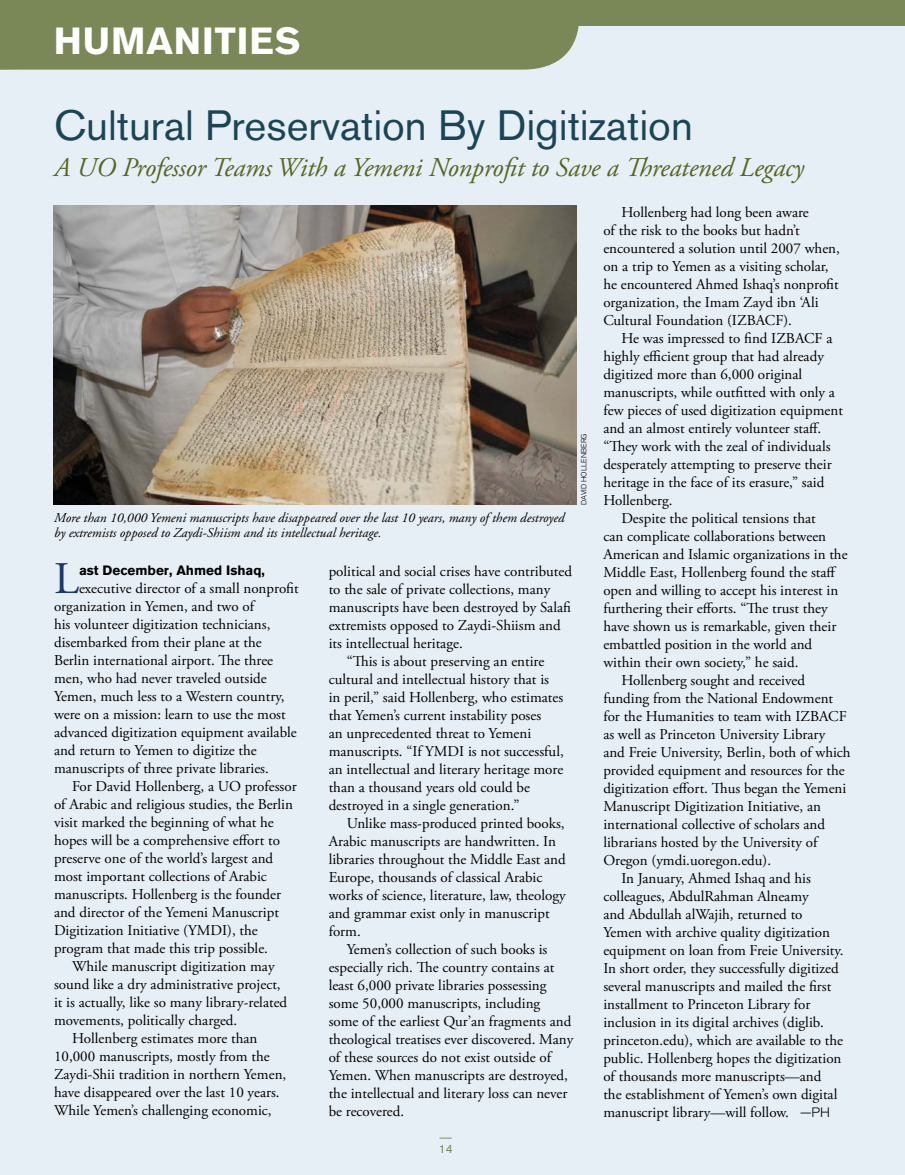
<style>
.page{position:relative;width:905px;height:1175px;background:#fff}
.page>*{position:absolute;margin:0;border:0;box-sizing:border-box;transform-origin:0 0}
.t1{font:45.15px "Adobe Garamond Pro";color:#1d3868}
.t2{font:42px "Akzidenz Grotesk BQ";color:#1b4555}
.t3{font:700 37.5px "Akzidenz Grotesk BQ";color:#fff}
.t4{font:italic 27px "Adobe Garamond Pro";letter-spacing:-.005em;color:#576423}
.t5{font:15px/18px "Adobe Garamond Pro";color:#000}
.t6{font:italic 13.5px/15px "Adobe Garamond";color:#000}
.t7{font:700 13.5px "Akzidenz Grotesk BQ";color:#000}
.t8{font:12px/16.5px "Akzidenz Grotesk BQ";color:#7a8756}
.t9{font:300 7.5px "Akzidenz Grotesk BQ";color:#000}
.s1{font-family:"Akzidenz Grotesk BQ";font-weight:300;font-size:13.5px}
</style>
<div class="page">
<div style="left:0;top:21px;width:904px;height:1153px;background:#e7eff6"></div>
<div style="left:0;top:0;width:904px;height:26px;background:#7a8756"></div>
<div style="left:0;top:26px;width:579px;height:44px;background:#7a8756"></div>
<img style="left:53px;top:206px;width:523px;height:299px">
<h3 class="t3" style="left:54px;top:19px;width:82px">HUMANITIES</h3>
<h2 class="t2" style="left:54px;top:101px;width:640px">Cultural Preservation By Digitization</h2>
<h3 class="t4" style="left:54px;top:151px;width:751px">A UO Professor Teams With a Yemeni Nonprofit to Save a Threatened Legacy</h3>
<p class="t6" style="left:54px;top:510px;width:512px">More than 10,000 Yemeni manuscripts have disappeared over the last 10 years, many of them destroyed by extremists opposed to Zaydi-Shiism and its intellectual heritage.</p>
<p class="t9" style="left:579px;top:504px;width:72px;rotate:-90deg">David hollenberg</p>
<h1 class="t1" style="left:54px;top:552px;width:26px">L</h1>
<p class="t7" style="left:79px;top:562px;width:187px">ast December, Ahmed Ishaq,</p>
<p class="t5" style="left:54px;top:580px;width:246px;text-indent:25px">executive director of a small nonprofit organization in Yemen, and two of<br>his volunteer digitization technicians, disembarked from their plane at the Berlin international airport. The three men, who had never traveled outside Yemen, much less to a Western country, were on a mission: learn to use the most advanced digitization equipment available and return to Yemen to digitize the manuscripts of three private libraries.</p>
<p class="t5" style="left:54px;top:778px;width:244px;text-indent:18px">For David Hollenberg, a UO professor of Arabic and religious studies, the Berlin visit marked the beginning of what he hopes will be a comprehensive effort to preserve one of the world’s largest and most important collections of Arabic manuscripts. Hollenberg is the founder and director of the Yemeni Manuscript Digitization Initiative (YMDI), the program that made this trip possible.</p>
<p class="t5" style="left:72px;top:958px;width:204px">While manuscript digitization may</p>
<p class="t5" style="left:54px;top:976px;width:228px">sound like a dry administrative project,</p>
<p class="t5" style="left:54px;top:994px;width:235px">it is actually, like so many library-related</p>
<p class="t5" style="left:54px;top:1012px;width:185px">movements, politically charged.</p>
<p class="t5" style="left:72px;top:1030px;width:187px">Hollenberg estimates more than</p>
<p class="t5" style="left:54px;top:1048px;width:217px">10,000 manuscripts, mostly from the</p>
<p class="t5" style="left:54px;top:1066px;width:234px">Zaydi-Shii tradition in northern Yemen,</p>
<p class="t5" style="left:54px;top:1084px;width:227px">have disappeared over the last 10 years.</p>
<p class="t5" style="left:54px;top:1102px;width:219px">While Yemen’s challenging economic,</p>
<p class="t5" style="left:328px;top:562px;width:245px">political and social crises have contributed</p>
<p class="t5" style="left:328px;top:580px;width:223px">to the sale of private collections, many</p>
<p class="t5" style="left:328px;top:598px;width:244px">manuscripts have been destroyed by Salafi</p>
<p class="t5" style="left:328px;top:616px;width:234px">extremists opposed to Zaydi-Shiism and</p>
<p class="t5" style="left:328px;top:634px;width:136px">its intellectual heritage.</p>
<p class="t5" style="left:346px;top:652px;width:199px">“This is about preserving an entire</p>
<p class="t5" style="left:328px;top:670px;width:222px">cultural and intellectual history that is</p>
<p class="t5" style="left:328px;top:688px;width:236px">in peril,” said Hollenberg, who estimates</p>
<p class="t5" style="left:328px;top:706px;width:214px">that Yemen’s current instability poses</p>
<p class="t5" style="left:328px;top:724px;width:204px">an unprecedented threat to Yemeni</p>
<p class="t5" style="left:328px;top:742px;width:236px">manuscripts. “If YMDI is not successful,</p>
<p class="t5" style="left:328px;top:760px;width:236px">an intellectual and literary heritage more</p>
<p class="t5" style="left:328px;top:778px;width:203px">than a thousand years old could be</p>
<p class="t5" style="left:328px;top:796px;width:192px">destroyed in a single generation.”</p>
<p class="t5" style="left:346px;top:814px;width:219px">Unlike mass-produced printed books,</p>
<p class="t5" style="left:328px;top:832px;width:229px">Arabic manuscripts are handwritten. In</p>
<p class="t5" style="left:328px;top:850px;width:239px">libraries throughout the Middle East and</p>
<p class="t5" style="left:328px;top:868px;width:215px">Europe, thousands of classical Arabic</p>
<p class="t5" style="left:328px;top:886px;width:238px">works of science, literature, law, theology</p>
<p class="t5" style="left:328px;top:904px;width:222px">and grammar exist only in manuscript</p>
<p class="t5" style="left:328px;top:922px;width:34px">form.</p>
<p class="t5" style="left:346px;top:940px;width:202px">Yemen’s collection of such books is</p>
<p class="t5" style="left:328px;top:958px;width:227px">especially rich. The country contains at</p>
<p class="t5" style="left:328px;top:976px;width:219px">least 6,000 private libraries possessing</p>
<p class="t5" style="left:328px;top:994px;width:213px">some 50,000 manuscripts, including</p>
<p class="t5" style="left:328px;top:1012px;width:244px">some of the earliest Qur’an fragments and</p>
<p class="t5" style="left:328px;top:1030px;width:246px">theological treatises ever discovered. Many</p>
<p class="t5" style="left:328px;top:1048px;width:224px">of these sources do not exist outside of</p>
<p class="t5" style="left:328px;top:1066px;width:241px">Yemen. When manuscripts are destroyed,</p>
<p class="t5" style="left:328px;top:1084px;width:240px">the intellectual and literary loss can never</p>
<p class="t5" style="left:328px;top:1102px;width:77px">be recovered.</p>
<p class="t8" style="left:439px;top:1123px;width:15px">__<br>14</p>
<p class="t5" style="left:603px;top:203px;width:238px;text-indent:18px">Hollenberg had long been aware<br>of the risk to the books but hadn’t encountered a solution until 2007 when, on a trip to Yemen as a visiting scholar, he encountered Ahmed Ishaq’s nonprofit organization, the Imam Zayd ibn ‘Ali Cultural Foundation (IZBACF).</p>
<p class="t5" style="left:621px;top:329px;width:213px">He was impressed to find IZBACF a</p>
<p class="t5" style="left:603px;top:347px;width:222px">highly efficient group that had already</p>
<p class="t5" style="left:603px;top:365px;width:200px">digitized more than 6,000 original</p>
<p class="t5" style="left:603px;top:383px;width:233px">manuscripts, while outfitted with only a</p>
<p class="t5" style="left:603px;top:401px;width:241px">few pieces of used digitization equipment</p>
<p class="t5" style="left:603px;top:419px;width:219px">and an almost entirely volunteer staff.</p>
<p class="t5" style="left:603px;top:437px;width:229px">“They work with the zeal of individuals</p>
<p class="t5" style="left:603px;top:455px;width:230px">desperately attempting to preserve their</p>
<p class="t5" style="left:603px;top:473px;width:222px">heritage in the face of its erasure,” said</p>
<p class="t5" style="left:603px;top:491px;width:71px">Hollenberg.</p>
<p class="t5" style="left:621px;top:509px;width:196px">Despite the political tensions that</p>
<p class="t5" style="left:603px;top:527px;width:224px">can complicate collaborations between</p>
<p class="t5" style="left:603px;top:545px;width:246px">American and Islamic organizations in the</p>
<p class="t5" style="left:603px;top:563px;width:235px">Middle East, Hollenberg found the staff</p>
<p class="t5" style="left:603px;top:581px;width:236px">open and willing to accept his interest in</p>
<p class="t5" style="left:603px;top:599px;width:226px">furthering their efforts. “The trust they</p>
<p class="t5" style="left:603px;top:617px;width:234px">have shown us is remarkable, given their</p>
<p class="t5" style="left:603px;top:635px;width:210px">embattled position in the world and</p>
<p class="t5" style="left:603px;top:653px;width:197px">within their own society,” he said.</p>
<p class="t5" style="left:621px;top:671px;width:185px">Hollenberg sought and received</p>
<p class="t5" style="left:603px;top:689px;width:231px">funding from the National Endowment</p>
<p class="t5" style="left:603px;top:707px;width:245px">for the Humanities to team with IZBACF</p>
<p class="t5" style="left:603px;top:725px;width:223px">as well as Princeton University Library</p>
<p class="t5" style="left:603px;top:743px;width:249px">and Freie University, Berlin, both of which</p>
<p class="t5" style="left:603px;top:761px;width:243px">provided equipment and resources for the</p>
<p class="t5" style="left:603px;top:779px;width:244px">digitization effort. Thus began the Yemeni</p>
<p class="t5" style="left:603px;top:797px;width:219px">Manuscript Digitization Initiative, an</p>
<p class="t5" style="left:603px;top:815px;width:223px">international collective of scholars and</p>
<p class="t5" style="left:603px;top:833px;width:215px">librarians hosted by the University of</p>
<p class="t5" style="left:603px;top:851px;width:169px">Oregon (ymdi.uoregon.edu).</p>
<p class="t5" style="left:621px;top:869px;width:191px">In January, Ahmed Ishaq and his</p>
<p class="t5" style="left:603px;top:887px;width:207px">colleagues, AbdulRahman Alneamy</p>
<p class="t5" style="left:603px;top:905px;width:201px">and Abdullah alWajih, returned to</p>
<p class="t5" style="left:603px;top:923px;width:228px">Yemen with archive quality digitization</p>
<p class="t5" style="left:603px;top:941px;width:242px">equipment on loan from Freie University.</p>
<p class="t5" style="left:603px;top:959px;width:237px">In short order, they successfully digitized</p>
<p class="t5" style="left:603px;top:977px;width:229px">several manuscripts and mailed the first</p>
<p class="t5" style="left:603px;top:995px;width:209px">installment to Princeton Library for</p>
<p class="t5" style="left:603px;top:1013px;width:222px">inclusion in its digital archives (diglib.</p>
<p class="t5" style="left:603px;top:1031px;width:241px">princeton.edu), which are available to the</p>
<p class="t5" style="left:603px;top:1049px;width:240px">public. Hollenberg hopes the digitization</p>
<p class="t5" style="left:603px;top:1067px;width:220px">of thousands more manuscripts—and</p>
<p class="t5" style="left:603px;top:1085px;width:235px">the establishment of Yemen’s own digital</p>
<p class="t5" style="left:603px;top:1103px;width:228px">manuscript library—will follow. <span class="s1">—PH</span></p>
</div>
